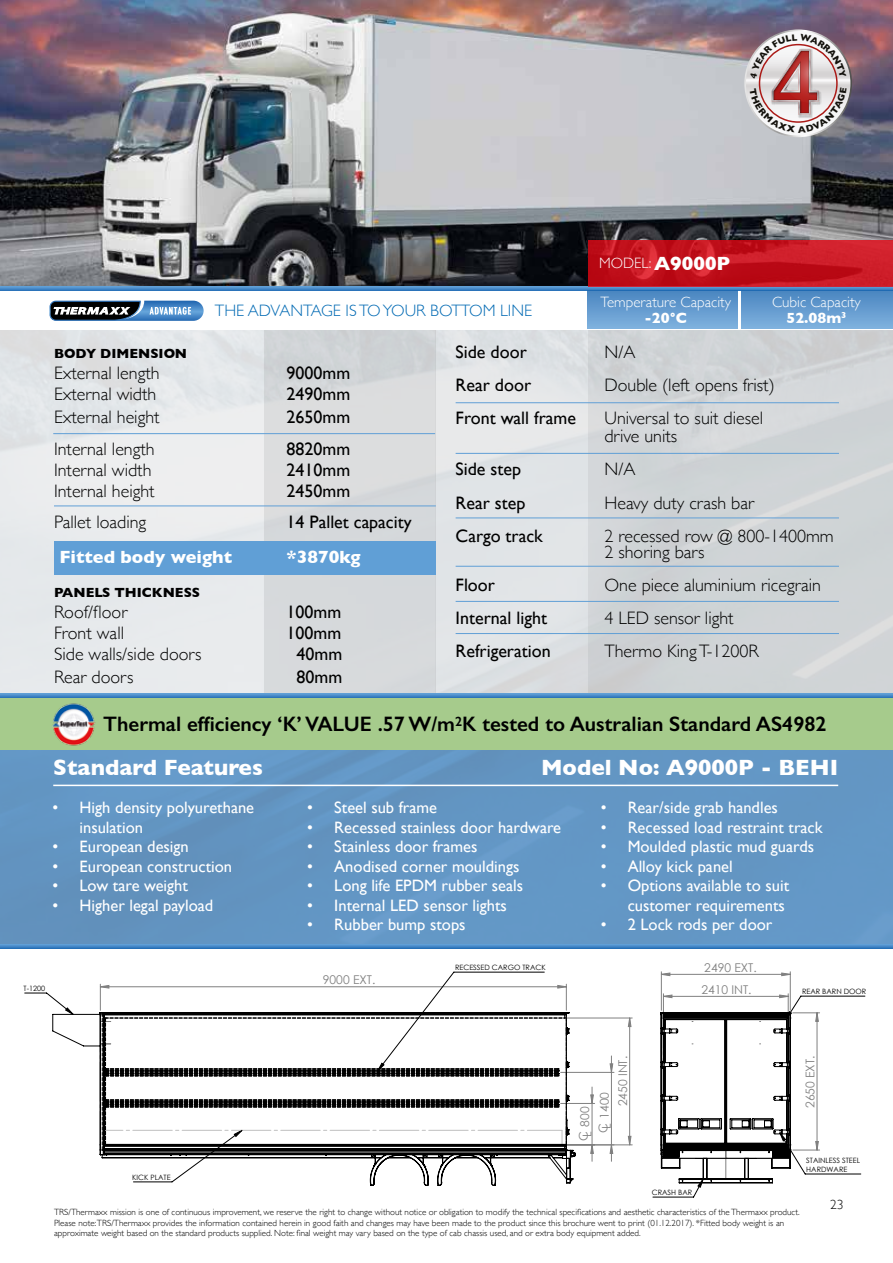
<style>
.page{position:relative;width:893px;height:1263px;background:#fff}
.page>*{position:absolute;margin:0;border:0;box-sizing:border-box;transform-origin:0 0}
.t1{font:700 22.5px "Gill Sans";color:#fff}
.t2{font:600 21px "Gill Sans";color:#000}
.t3{font:700 19.5px "Gill Sans";color:#fff}
.t4{font:300 18px/18px "Gill Sans";color:#000}
.t5{font:18px "Gill Sans";color:#000}
.t6{font:700 18px "Gill Sans";color:#1c68b1}
.t7{font:700 18px "Gill Sans";color:#fff}
.t8{font:16.5px/19.5px "Gill Sans";color:#fff}
.t9{font:300 16.5px "Gill Sans";color:#046bb4}
.t10{font:300 15px "Gill Sans";color:#fff}
.t11{font:700 15px "Gill Sans";color:#fff}
.t12{font:700 13.5px "Gill Sans";color:#000}
.t13{font:300 13.5px "Gill Sans";color:#000}
.t14{font:12.15px/19.4px "Century Gothic";color:#808080}
.t15{font:300 9px/10.5px "Gill Sans";color:#000}
.t16{font:7.35px/9.9px "Century Gothic";color:#000}
</style>
<div class="page">
<svg style="left:52px;top:1012px;width:519px;height:174px"></svg>
<svg style="left:100px;top:972px;width:720px;height:211px"></svg>
<div style="left:0;top:302px;width:893px;height:642px;background:#ededed"></div>
<div style="left:264px;top:302px;width:171px;height:400px;background:#d6d9db"></div>
<div style="left:435px;top:302px;width:153px;height:400px;background:#e1e4e7"></div>
<div style="left:588px;top:302px;width:305px;height:401px;background:#cfd4d6"></div>
<div style="left:0;top:699px;width:893px;height:247px;background:#6396c4"></div>
<svg style="left:0;top:944px;width:893px;height:4px"></svg>
<div style="left:0;top:698px;width:893px;height:52px;background:#a6cb8c"></div>
<img style="left:52px;top:703px;width:44px;height:43px">
<svg style="left:0;top:693px;width:893px;height:5px"></svg>
<img style="left:0;top:0;width:893px;height:286px">
<hr style="left:53px;top:785px;width:785px;height:1px;background:#fff">
<div style="left:0;top:291px;width:893px;height:39px;background:#fff"></div>
<svg style="left:0;top:286px;width:893px;height:5px"></svg>
<svg style="left:588px;top:240px;width:305px;height:46px"></svg>
<div style="left:588px;top:291px;width:150px;height:38px;background:linear-gradient(to bottom,#4a86c1,#7fb1de)"></div>
<div style="left:741px;top:291px;width:152px;height:38px;background:linear-gradient(to bottom,#4a86c1,#7fb1de)"></div>
<svg style="left:49px;top:301px;width:155px;height:20px"></svg>
<img style="left:736px;top:20px;width:125px;height:124px">
<svg style="left:744px;top:29px;width:108px;height:108px"></svg>
<svg style="left:746px;top:31px;width:104px;height:105px"></svg>
<div style="left:54px;top:542px;width:381px;height:33px;background:#609fd6"></div>
<hr style="left:53px;top:433px;width:382px;height:1px;background:#609fd6">
<hr style="left:54px;top:505px;width:382px;height:1px;background:#609fd6">
<hr style="left:456px;top:402px;width:383px;height:1px;background:#609fd6">
<hr style="left:456px;top:453px;width:383px;height:1px;background:#609fd6">
<hr style="left:456px;top:517px;width:383px;height:1px;background:#609fd6">
<hr style="left:456px;top:566px;width:383px;height:1px;background:#609fd6">
<hr style="left:456px;top:601px;width:383px;height:1px;background:#609fd6">
<hr style="left:456px;top:633px;width:383px;height:1px;background:#609fd6">
<svg style="left:750px;top:34px;width:97px;height:99px"></svg>
<h3 class="t9" style="left:215px;top:297px;width:319px">THE ADVANTAGE IS TO YOUR BOTTOM LINE</h3>
<h3 class="t6" style="left:53px;top:300px;width:437px">THE ADVANTAGE IS TO YOUR BOTTOM LINE</h3>
<h3 class="t3" style="left:654px;top:248px;width:78px">A9000P</h3>
<h3 class="t10" style="left:599px;top:252px;width:54px">MODEL:</h3>
<h3 class="t10" style="left:600px;top:290px;width:132px">Temperature Capacity</h3>
<h3 class="t10" style="left:772px;top:290px;width:90px">Cubic Capacity</h3>
<h3 class="t11" style="left:786px;top:306px;width:61px">52.08m<sup>3</sup></h3>
<h3 class="t11" style="left:645px;top:306px;width:44px">-20°C</h3>
<h3 class="t12" style="left:54px;top:343px;width:135px">BODY DIMENSION</h3>
<h3 class="t4" style="left:54px;top:364px;width:107px">External length</h3>
<h3 class="t5" style="left:287px;top:363px;width:65px">9000mm</h3>
<h3 class="t4" style="left:54px;top:385px;width:104px">External width</h3>
<h3 class="t5" style="left:287px;top:384px;width:65px">2490mm</h3>
<h3 class="t4" style="left:54px;top:407px;width:107px">External height</h3>
<h3 class="t5" style="left:287px;top:406px;width:65px">2650mm</h3>
<h3 class="t4" style="left:54px;top:439px;width:102px">Internal length</h3>
<h3 class="t5" style="left:287px;top:438px;width:65px">8820mm</h3>
<h3 class="t4" style="left:54px;top:460px;width:99px">Internal width</h3>
<h3 class="t5" style="left:287px;top:459px;width:65px">2410mm</h3>
<h3 class="t4" style="left:54px;top:481px;width:102px">Internal height</h3>
<h3 class="t5" style="left:287px;top:480px;width:65px">2450mm</h3>
<h3 class="t4" style="left:54px;top:512px;width:94px">Pallet loading</h3>
<h3 class="t5" style="left:287px;top:511px;width:127px">14 Pallet capacity</h3>
<h3 class="t7" style="left:59px;top:542px;width:174px">Fitted body weight</h3>
<h3 class="t7" style="left:287px;top:542px;width:76px">*3870kg</h3>
<h3 class="t12" style="left:54px;top:582px;width:148px">PANELS THICKNESS</h3>
<h3 class="t4" style="left:54px;top:602px;width:75px">Roof/floor</h3>
<h3 class="t5" style="left:287px;top:601px;width:56px">100mm</h3>
<h3 class="t4" style="left:54px;top:623px;width:72px">Front wall</h3>
<h3 class="t5" style="left:287px;top:622px;width:56px">100mm</h3>
<h3 class="t4" style="left:54px;top:644px;width:149px">Side walls/side doors</h3>
<h3 class="t5" style="left:297px;top:643px;width:47px">40mm</h3>
<h3 class="t4" style="left:54px;top:667px;width:81px">Rear doors</h3>
<h3 class="t5" style="left:297px;top:666px;width:47px">80mm</h3>
<h3 class="t5" style="left:456px;top:342px;width:73px">Side door</h3>
<h3 class="t4" style="left:604px;top:343px;width:32px">N/A</h3>
<h3 class="t5" style="left:456px;top:375px;width:77px">Rear door</h3>
<h3 class="t4" style="left:604px;top:376px;width:172px">Double (left opens frist)</h3>
<h3 class="t5" style="left:456px;top:408px;width:122px">Front wall frame</h3>
<h3 class="t4" style="left:604px;top:409px;width:160px">Universal to suit diesel drive units</h3>
<h3 class="t5" style="left:456px;top:459px;width:67px">Side step</h3>
<h3 class="t4" style="left:604px;top:460px;width:32px">N/A</h3>
<h3 class="t5" style="left:456px;top:492px;width:71px">Rear step</h3>
<h3 class="t4" style="left:604px;top:493px;width:151px">Heavy duty crash bar</h3>
<h3 class="t5" style="left:456px;top:525px;width:89px">Cargo track</h3>
<h3 class="t4" style="left:604px;top:526px;width:231px;line-height:16.5px">2 recessed row @ 800-1400mm<br>2 shoring bars</h3>
<h3 class="t5" style="left:456px;top:574px;width:41px">Floor</h3>
<h3 class="t4" style="left:604px;top:575px;width:218px">One piece aluminium ricegrain</h3>
<h3 class="t5" style="left:456px;top:607px;width:93px">Internal light</h3>
<h3 class="t4" style="left:604px;top:608px;width:131px">4 LED sensor light</h3>
<h3 class="t5" style="left:456px;top:640px;width:97px">Refrigeration</h3>
<h3 class="t4" style="left:604px;top:641px;width:156px">Thermo King T-1200R</h3>
<h2 class="t2" style="left:103px;top:711px;width:725px">Thermal efficiency ‘K’ VALUE .57 W/m<sup>2</sup>K tested to Australian Standard AS4982</h2>
<h1 class="t1" style="left:53px;top:749px;width:211px">Standard Features</h1>
<h1 class="t1" style="left:541px;top:749px;width:299px">Model No: A9000P - BEHI</h1>
<h3 class="t8" style="left:79px;top:798px;width:176px;text-indent:-27px">• High density polyurethane insulation</h3>
<h3 class="t8" style="left:52px;top:837px;width:138px">• European design</h3>
<h3 class="t8" style="left:52px;top:856px;width:181px">• European construction</h3>
<h3 class="t8" style="left:52px;top:876px;width:137px">• Low tare weight</h3>
<h3 class="t8" style="left:52px;top:895px;width:162px">• Higher legal payload</h3>
<h3 class="t8" style="left:307px;top:798px;width:131px">• Steel sub frame</h3>
<h3 class="t8" style="left:307px;top:817px;width:255px">• Recessed stainless door hardware</h3>
<h3 class="t8" style="left:307px;top:837px;width:172px">• Stainless door frames</h3>
<h3 class="t8" style="left:307px;top:856px;width:214px">• Anodised corner mouldings</h3>
<h3 class="t8" style="left:307px;top:876px;width:217px">• Long life EPDM rubber seals</h3>
<h3 class="t8" style="left:307px;top:895px;width:201px">• Internal LED sensor lights</h3>
<h3 class="t8" style="left:307px;top:915px;width:160px">• Rubber bump stops</h3>
<h3 class="t8" style="left:601px;top:798px;width:179px">• Rear/side grab handles</h3>
<h3 class="t8" style="left:601px;top:817px;width:224px">• Recessed load restraint track</h3>
<h3 class="t8" style="left:601px;top:837px;width:215px">• Moulded plastic mud guards</h3>
<h3 class="t8" style="left:601px;top:856px;width:134px">• Alloy kick panel</h3>
<h3 class="t8" style="left:601px;top:876px;width:190px;text-align:right">• Options available to suit customer requirements</h3>
<h3 class="t8" style="left:601px;top:915px;width:173px">• 2 Lock rods per door</h3>
<p class="t16" style="left:24px;top:984px;width:23px">T-1200</p>
<h3 class="t14" style="left:323px;top:970px;width:54px">9000 EXT.</h3>
<p class="t16" style="left:455px;top:963px;width:92px">RECESSED CARGO TRACK</p>
<h3 class="t14" style="left:701px;top:956px;width:57px;line-height:22px">2490 EXT.<br>2410 INT.</h3>
<p class="t16" style="left:802px;top:987px;width:66px">REAR BARN DOOR</p>
<p class="t16" style="left:132px;top:1172px;width:40px">KICK PLATE</p>
<h3 class="t14" style="left:613px;top:1106px;width:52px;rotate:-90deg">2450 INT.</h3>
<h3 class="t14" style="left:575px;top:1133px;width:43px;text-indent:-8px;rotate:-90deg">CL 800<br>CL 1400</h3>
<p class="t16" style="left:652px;top:1188px;width:42px">CRASH BAR</p>
<h3 class="t14" style="left:800px;top:1108px;width:54px;rotate:-90deg">2650 EXT.</h3>
<p class="t16" style="left:806px;top:1155px;width:55px">STAINLESS STEEL<br>HARDWARE</p>
<p class="t15" style="left:54px;top:1206px;width:747px">TRS/Thermaxx mission is one of continuous improvement, we reserve the right to change without notice or obligation to modify the technical specifications and aesthetic characteristics of the Thermaxx product.<br>Please note:TRS/Thermaxx provides the information contained herein in good faith and changes may have been made to the product since this brochure went to print (01.12.2017). *Fitted body weight is an approximate weight based on the standard products supplied. Note: final weight may vary based on the type of cab chassis used, and or extra body equipment added.</p>
<h3 class="t13" style="left:830px;top:1194px;width:15px">23</h3>
</div>
